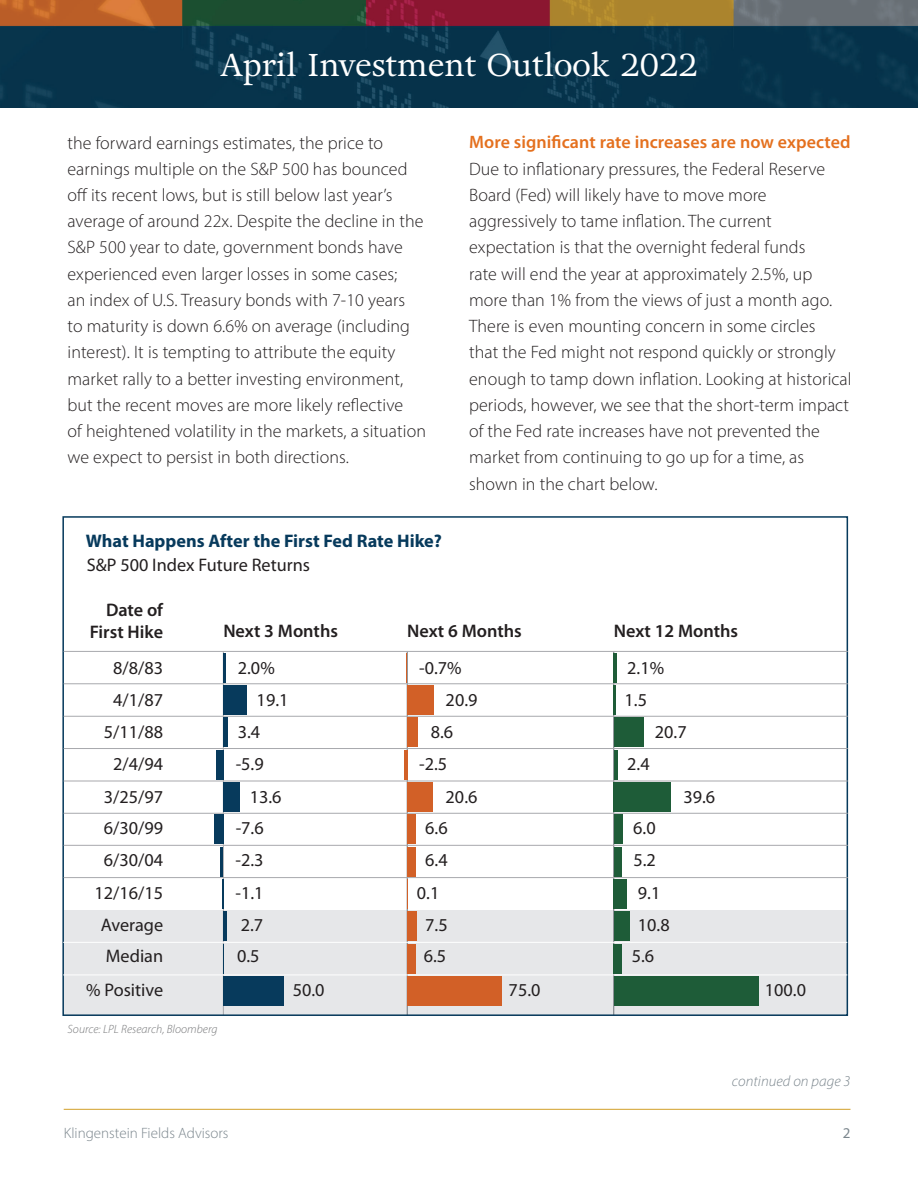
<style>
.page{position:relative;width:918px;height:1188px;background:#fff}
.page>*{position:absolute;margin:0;border:0;box-sizing:border-box;transform-origin:0 0}
.t1{font:31.5px "Adriane Text";color:#fff}
.t2{font:18.15px/32px "Myriad Pro";color:#231f20;text-align:right}
.t3{font:600 18.15px/21.9px "Myriad Pro";color:#231f20;text-align:right}
.t4{font:700 18.15px "Myriad Pro";color:#073a5c}
.t5{font:300 18px/26.2px "Myriad Pro";letter-spacing:.005em;color:#231f20}
.t6{font:600 18px "Myriad Pro";letter-spacing:.005em;color:#e4701e}
.t7{font:300 15px "Myriad Pro";color:#7b868d}
.t8{font:italic 300 15px "Myriad Pro";letter-spacing:.005em;color:#7b868d}
.t9{font:15px "Myriad Pro";color:#7b868d}
.t10{font:italic 300 12px "Myriad Pro";letter-spacing:.005em;color:#767779}
</style>
<div class="page">
<hr style="left:64px;top:1109px;width:787px;height:1px;background:#d2a028">
<img style="left:0;top:0;width:918px;height:108px">
<div style="left:63px;top:910px;width:784px;height:105px;background:#e6e7e9"></div>
<hr style="left:223px;top:651px;width:1px;height:364px;background:#a8a9ad">
<div style="left:223px;top:976px;width:61px;height:30px;background:#073a5c"></div>
<svg style="left:223px;top:944px;width:1px;height:29px"></svg>
<hr style="left:223px;top:912px;width:4px;height:29px;background:#073a5c">
<hr style="left:222px;top:879px;width:1px;height:30px;background:#073a5c">
<hr style="left:221px;top:847px;width:2px;height:29px;background:#073a5c">
<div style="left:214px;top:815px;width:9px;height:29px;background:#073a5c"></div>
<div style="left:223px;top:782px;width:17px;height:30px;background:#073a5c"></div>
<div style="left:216px;top:750px;width:7px;height:29px;background:#073a5c"></div>
<hr style="left:223px;top:718px;width:4px;height:29px;background:#073a5c">
<div style="left:223px;top:686px;width:23px;height:29px;background:#073a5c"></div>
<hr style="left:223px;top:653px;width:3px;height:29px;background:#073a5c">
<hr style="left:407px;top:651px;width:1px;height:364px;background:#808285">
<div style="left:407px;top:976px;width:95px;height:30px;background:#d26027"></div>
<div style="left:407px;top:944px;width:8px;height:29px;background:#d26027"></div>
<div style="left:407px;top:912px;width:10px;height:29px;background:#d26027"></div>
<hr style="left:407px;top:879px;width:1px;height:30px;background:#d26027">
<div style="left:407px;top:847px;width:8px;height:29px;background:#d26027"></div>
<div style="left:407px;top:815px;width:9px;height:29px;background:#d26027"></div>
<div style="left:407px;top:782px;width:26px;height:30px;background:#d26027"></div>
<hr style="left:404px;top:750px;width:3px;height:29px;background:#d26027">
<div style="left:407px;top:718px;width:11px;height:29px;background:#d26027"></div>
<div style="left:407px;top:686px;width:27px;height:29px;background:#d26027"></div>
<svg style="left:406px;top:653px;width:1px;height:29px"></svg>
<hr style="left:613px;top:651px;width:1px;height:364px;background:#808285">
<div style="left:614px;top:976px;width:145px;height:30px;background:#1e5c38"></div>
<div style="left:614px;top:944px;width:8px;height:29px;background:#1e5c38"></div>
<div style="left:614px;top:912px;width:15px;height:29px;background:#1e5c38"></div>
<div style="left:614px;top:879px;width:13px;height:30px;background:#1e5c38"></div>
<div style="left:614px;top:847px;width:7px;height:29px;background:#1e5c38"></div>
<div style="left:614px;top:815px;width:8px;height:29px;background:#1e5c38"></div>
<div style="left:614px;top:782px;width:57px;height:30px;background:#1e5c38"></div>
<hr style="left:614px;top:750px;width:3px;height:29px;background:#1e5c38">
<div style="left:614px;top:718px;width:30px;height:29px;background:#1e5c38"></div>
<hr style="left:614px;top:686px;width:2px;height:29px;background:#1e5c38">
<hr style="left:614px;top:653px;width:3px;height:29px;background:#1e5c38">
<hr style="left:64px;top:877px;width:784px;height:1px;background:#a8a9ad">
<hr style="left:63px;top:942px;width:784px;height:1px;background:#fff">
<hr style="left:63px;top:975px;width:784px;height:1px;background:#fff">
<hr style="left:64px;top:845px;width:784px;height:1px;background:#a8a9ad">
<hr style="left:64px;top:813px;width:784px;height:1px;background:#a8a9ad">
<hr style="left:64px;top:781px;width:784px;height:1px;background:#a8a9ad">
<hr style="left:64px;top:748px;width:784px;height:1px;background:#a8a9ad">
<hr style="left:64px;top:716px;width:784px;height:1px;background:#a8a9ad">
<hr style="left:64px;top:683px;width:784px;height:1px;background:#a8a9ad">
<hr style="left:64px;top:651px;width:784px;height:1px;background:#a8a9ad">
<h1 class="t1" style="left:220px;top:43px;width:479px">April Investment Outlook 2022</h1>
<p class="t5" style="left:68px;top:129px;width:360px">the forward earnings estimates, the price to earnings multiple on the S&amp;P 500 has bounced off its recent lows, but is still below last year’s average of around 22x. Despite the decline in the S&amp;P 500 year to date, government bonds have experienced even larger losses in some cases;<br>an index of U.S. Treasury bonds with 7-10 years<br>to maturity is down 6.6% on average (including interest). It is tempting to attribute the equity market rally to a better investing environment, but the recent moves are more likely reflective<br>of heightened volatility in the markets, a situation we expect to persist in both directions.</p>
<p class="t6" style="left:469px;top:131px;width:383px">More significant rate increases are now expected</p>
<p class="t5" style="left:469px;top:155px;width:384px">Due to inflationary pressures, the Federal Reserve Board (Fed) will likely have to move more aggressively to tame inflation. The current expectation is that the overnight federal funds<br>rate will end the year at approximately 2.5%, up more than 1% from the views of just a month ago.<br>There is even mounting concern in some circles<br>that the Fed might not respond quickly or strongly enough to tamp down inflation. Looking at historical periods, however, we see that the short-term impact of the Fed rate increases have not prevented the market from continuing to go up for a time, as shown in the chart below.</p>
<p class="t4" style="left:86px;top:529px;width:358px">What Happens After the First Fed Rate Hike?</p>
<p class="t2" style="left:87px;top:548px;width:225px">S&amp;P 500 Index Future Returns</p>
<p class="t3" style="left:90px;top:598px;width:75px">Date of<br>First Hike</p>
<p class="t2" style="left:95px;top:652px;width:70px">8/8/83<br>4/1/87<br>5/11/88<br>2/4/94<br>3/25/97<br>6/30/99<br>6/30/04<br>12/16/15<br>Average<br>Median</p>
<p class="t2" style="left:86px;top:973px;width:79px">% Positive</p>
<p class="t3" style="left:223px;top:619px;width:116px">Next 3 Months</p>
<p class="t3" style="left:407px;top:619px;width:116px">Next 6 Months</p>
<p class="t3" style="left:614px;top:619px;width:126px">Next 12 Months</p>
<p class="t2" style="left:238px;top:652px;width:38px">2.0%</p>
<p class="t2" style="left:257px;top:684px;width:33px">19.1</p>
<p class="t2" style="left:238px;top:716px;width:24px">3.4</p>
<p class="t2" style="left:236px;top:748px;width:30px">-5.9</p>
<p class="t2" style="left:250px;top:780px;width:33px">13.6</p>
<p class="t2" style="left:236px;top:812px;width:30px">-7.6</p>
<p class="t2" style="left:236px;top:844px;width:30px">-2.3</p>
<p class="t2" style="left:236px;top:877px;width:30px">-1.1</p>
<p class="t2" style="left:241px;top:909px;width:24px">2.7</p>
<p class="t2" style="left:237px;top:940px;width:24px">0.5</p>
<p class="t2" style="left:293px;top:974px;width:33px">50.0</p>
<p class="t2" style="left:419px;top:652px;width:44px">-0.7%</p>
<p class="t2" style="left:446px;top:684px;width:33px">20.9</p>
<p class="t2" style="left:431px;top:716px;width:24px">8.6</p>
<p class="t2" style="left:419px;top:748px;width:30px">-2.5</p>
<p class="t2" style="left:446px;top:780px;width:33px">20.6</p>
<p class="t2" style="left:425px;top:812px;width:24px">6.6</p>
<p class="t2" style="left:425px;top:844px;width:24px">6.4</p>
<p class="t2" style="left:417px;top:877px;width:24px">0.1</p>
<p class="t2" style="left:425px;top:909px;width:24px">7.5</p>
<p class="t2" style="left:424px;top:940px;width:24px">6.5</p>
<p class="t2" style="left:509px;top:974px;width:33px">75.0</p>
<p class="t2" style="left:627px;top:652px;width:38px">2.1%</p>
<p class="t2" style="left:625px;top:684px;width:24px">1.5</p>
<p class="t2" style="left:655px;top:716px;width:33px">20.7</p>
<p class="t2" style="left:627px;top:748px;width:24px">2.4</p>
<p class="t2" style="left:683px;top:780px;width:33px">39.6</p>
<p class="t2" style="left:633px;top:812px;width:24px">6.0</p>
<p class="t2" style="left:633px;top:844px;width:24px">5.2</p>
<p class="t2" style="left:638px;top:877px;width:24px">9.1</p>
<p class="t2" style="left:638px;top:909px;width:33px">10.8</p>
<p class="t2" style="left:632px;top:940px;width:24px">5.6</p>
<p class="t10" style="left:68px;top:1022px;width:151px">Source: LPL Research, Bloomberg</p>
<p class="t2" style="left:765px;top:974px;width:43px">100.0</p>
<p class="t8" style="left:732px;top:1072px;width:120px">continued on page 3</p>
<p class="t7" style="left:64px;top:1124px;width:166px">Klingenstein Fields Advisors</p>
<p class="t9" style="left:843px;top:1124px;width:9px">2</p>
</div>
